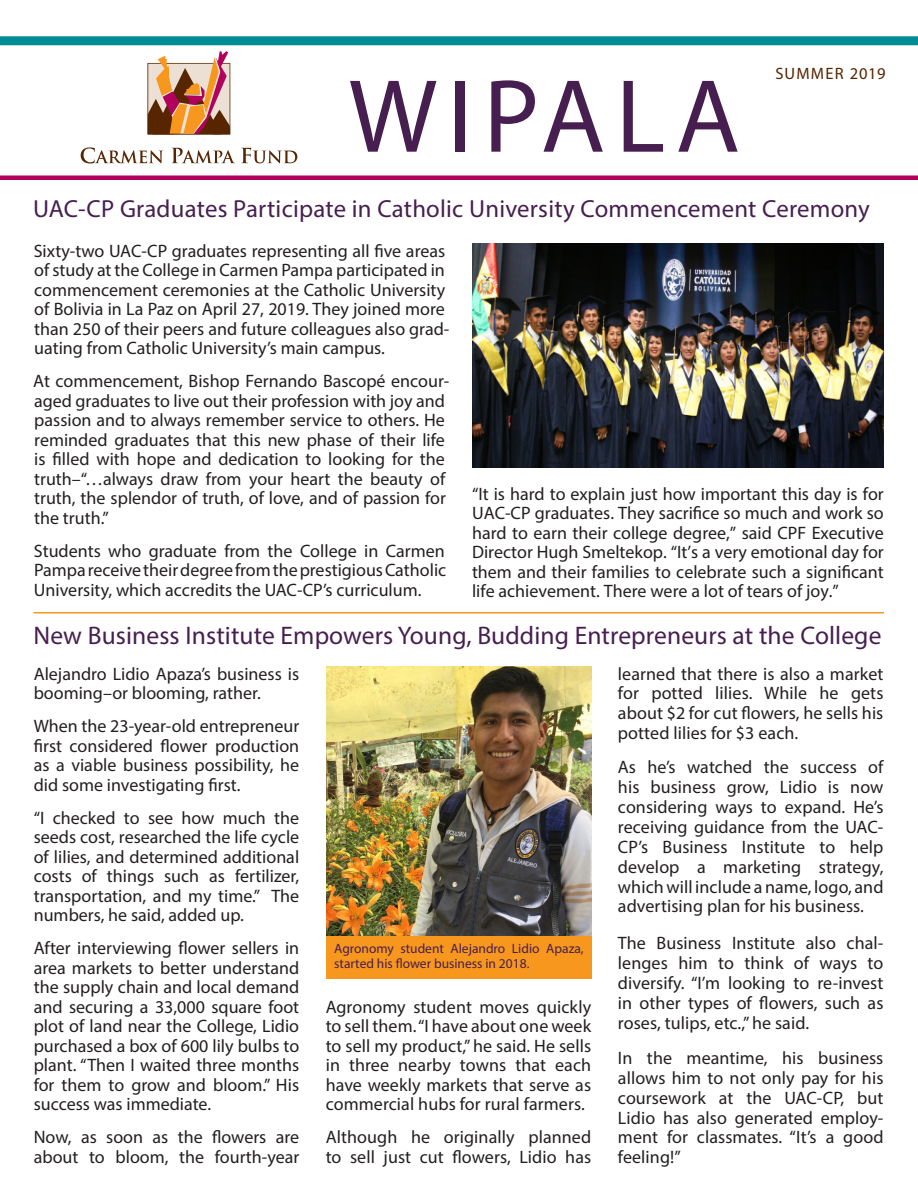
<style>
.page{position:relative;width:918px;height:1188px;background:#fff}
.page>*{position:absolute;margin:0;border:0;box-sizing:border-box;transform-origin:0 0}
.Facebook___Important{font:105px "Myriad Pro";letter-spacing:.1em;color:#471e50}
.Facebook___Important-2{font:25.5px "Myriad Pro";letter-spacing:.005em;color:#471e50}
.Facebook___Important-3{font:24.75px "Myriad Pro";letter-spacing:.01em;color:#471e50}
.Facebook___Important-4{font:18px/19.5px "Myriad Pro";color:#231f20;text-align:justify}
.Body{font:18px/19.5px "Myriad Pro";color:#231f20}
.t1{font:16.5px "Myriad Pro";letter-spacing:.065em;color:#572500}
.Facebook___Important-5{font:13.5px/15px "Myriad Pro";color:#471e50}
.s1{font-style:inherit}
</style>
<div class="page">
<svg style="left:148px;top:51px;width:82px;height:83px;background:#c89174"></svg>
<svg style="left:81px;top:147px;width:82px;height:16px"></svg>
<svg style="left:171px;top:148px;width:64px;height:15px"></svg>
<svg style="left:241px;top:148px;width:56px;height:15px"></svg>
<div style="left:0;top:36px;width:918px;height:9px;background:#008c95"></div>
<hr style="left:0;top:176px;width:918px;height:4px;background:#b1015c">
<hr style="left:34px;top:612px;width:850px;height:2px;background:#f7971d">
<div style="left:326px;top:936px;width:265px;height:43px;background:#f7971d"></div>
<img style="left:472px;top:243px;width:412px;height:225px">
<img style="left:326px;top:666px;width:266px;height:270px">
<p class="Facebook___Important" style="left:348px;top:52px;width:393px">WIPALA</p>
<p class="t1" style="left:775px;top:63px;width:112px">SUMMER 2019</p>
<p class="Facebook___Important-3" style="left:33px;top:193px;width:838px">UAC-CP Graduates Participate in Catholic University Commencement Ceremony</p>
<p class="Body" style="left:34px;top:240px;width:417px"><span class="s1">S</span>ixty-two UAC-CP graduates representing all five areas of study at the College in Carmen Pampa participated in commencement ceremonies at the Catholic University of Bolivia in La Paz on April 27, 2019. They joined more than 250 of their peers and future colleagues also grad&shy;uating from Catholic University’s main campus.</p>
<p class="Body" style="left:33px;top:371px;width:418px">At commencement, Bishop Fernando Bascopé encour&shy;aged graduates to live out their profession with joy and passion and to always remember service to others. He reminded graduates that this new phase of their life is filled with hope and dedication to looking for the truth–“…always draw from your heart the beauty of truth, the splendor of truth, of love, and of passion for the truth.”</p>
<p class="Body" style="left:34px;top:540px;width:414px;text-align:justify">Students who graduate from the College in Carmen Pampa receive their degree from the prestigious Catholic University, which accredits the UAC-CP’s curriculum.</p>
<p class="Facebook___Important-4" style="left:472px;top:483px;width:413px">“It is hard to explain just how important this day is for UAC-CP graduates. They sacrifice so much and work so hard to earn their college degree,” said CPF Executive Director Hugh Smeltekop. “It’s a very emotional day for them and their families to celebrate such a significant life achievement. There were a lot of tears of joy.”</p>
<p class="Facebook___Important-2" style="left:34px;top:619px;width:849px">New Business Institute Empowers Young, Budding Entrepreneurs at the College</p>
<p class="Facebook___Important-4" style="left:34px;top:663px;width:267px">Alejandro Lidio Apaza’s business is booming–or blooming, rather.</p>
<p class="Facebook___Important-4" style="left:34px;top:716px;width:267px">When the 23-year-old entrepreneur first considered flower production as a viable business possibility, he did some investigating first.</p>
<p class="Facebook___Important-4" style="left:34px;top:807px;width:267px">“I checked to see how much the seeds cost, researched the life cycle of lilies, and determined additional costs of things such as fertilizer, transportation, and my time.” The numbers, he said, added up.</p>
<p class="Facebook___Important-4" style="left:34px;top:938px;width:267px">After interviewing flower sellers in area markets to better understand the supply chain and local demand and securing a 33,000 square foot plot of land near the College, Lidio purchased a box of 600 lily bulbs to plant. “Then I waited three months for them to grow and bloom.” His success was immediate.</p>
<p class="Facebook___Important-4" style="left:34px;top:1127px;width:267px">Now, as soon as the flowers are about to bloom, the fourth-year</p>
<p class="Facebook___Important-5" style="left:334px;top:941px;width:251px">Agronomy student Alejandro Lidio Apaza, started his flower business in 2018.</p>
<p class="Facebook___Important-4" style="left:326px;top:996px;width:267px">Agronomy student moves quickly to sell them. “I have about one week to sell my product,” he said. He sells in three nearby towns that each have weekly markets that serve as commercial hubs for rural farmers.</p>
<p class="Facebook___Important-4" style="left:326px;top:1127px;width:267px;line-height:20px">Although he originally planned to sell just cut flowers, Lidio has</p>
<p class="Facebook___Important-4" style="left:618px;top:663px;width:267px;line-height:20px">learned that there is also a market for potted lilies. While he gets about $2 for cut flowers, he sells his potted lilies for $3 each.</p>
<p class="Facebook___Important-4" style="left:618px;top:757px;width:267px;line-height:20px">As he’s watched the success of his business grow, Lidio is now considering ways to expand. He’s receiving guidance from the UAC-CP’s Business Institute to help develop a marketing strategy, which will include a name, logo, and advertising plan for his business.</p>
<p class="Facebook___Important-4" style="left:618px;top:933px;width:267px;line-height:20px">The Business Institute also chal&shy;lenges him to think of ways to diversify. “I’m looking to re-invest in other types of flowers, such as roses, tulips, etc.,” he said.</p>
<p class="Facebook___Important-4" style="left:618px;top:1047px;width:267px;line-height:20px">In the meantime, his business allows him to not only pay for his coursework at the UAC-CP, but Lidio has also generated employ&shy;ment for classmates. “It’s a good feeling!”</p>
</div>
